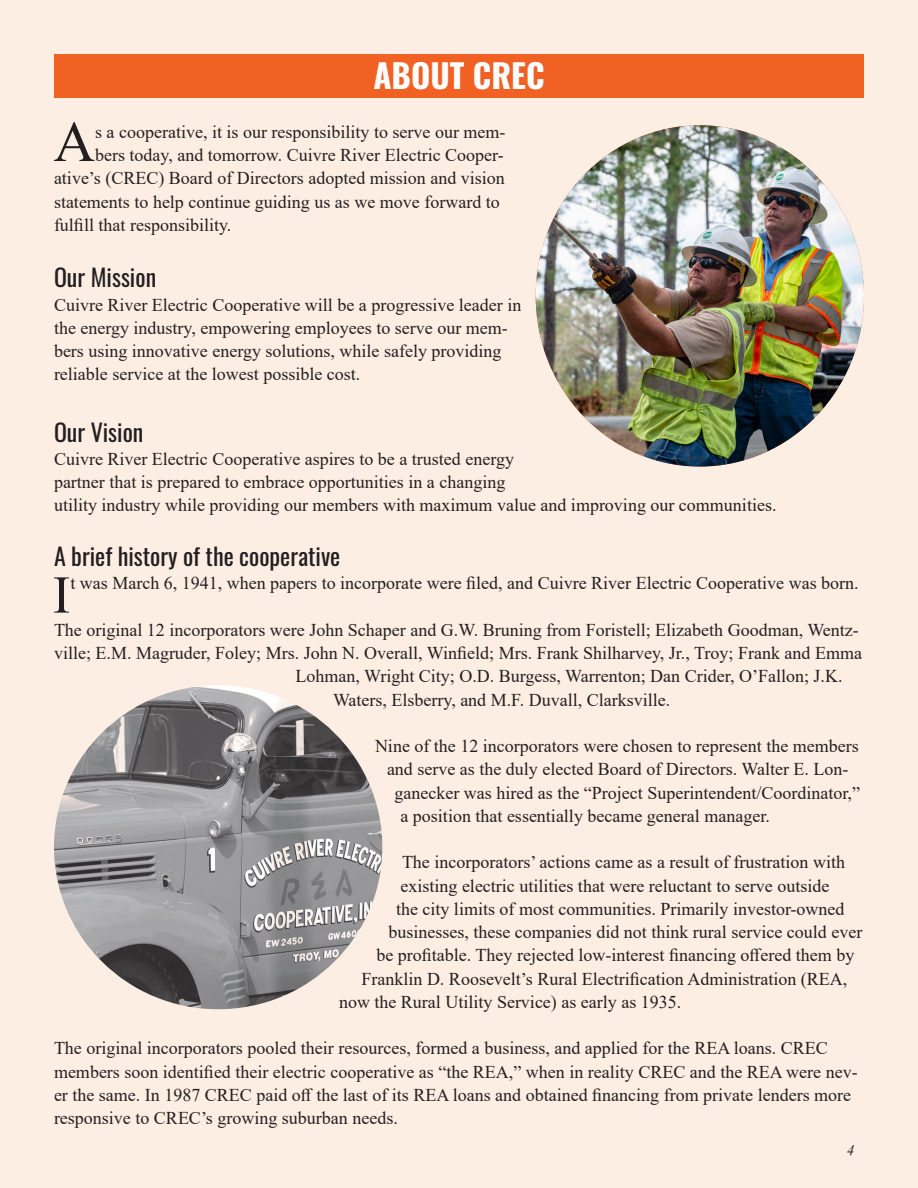
<style>
.page{position:relative;width:918px;height:1188px;background:#fdeee3}
.page>*{position:absolute;margin:0;border:0;box-sizing:border-box;transform-origin:0 0}
.t1{font:57.6px "Times New Roman";color:#231f20}
.t2{font:53.1px "Times New Roman";color:#231f20}
.t3{font:700 33px "Oswald";color:#fff}
.t4{font:24px "Oswald";color:#231f20}
.t5{font:18px/23.2px "Times New Roman";color:#231f20}
.t6{font:italic 15px "Times New Roman";color:#231f20}
</style>
<div class="page">
<div style="left:54px;top:54px;width:810px;height:43px;background:#f26124"></div>
<img style="left:536px;top:125px;width:328px;height:342px">
<img style="left:54px;top:685px;width:328px;height:324px">
<p class="t3" style="left:373px;top:59px;width:173px">ABOUT CREC</p>
<p class="t1" style="left:54px;top:101px;width:43px">A</p>
<p class="t5" style="left:95px;top:120px;width:412px">s a cooperative, it is our responsibility to serve our mem-</p>
<p class="t5" style="left:95px;top:143px;width:410px">bers today, and tomorrow. Cuivre River Electric Cooper-</p>
<p class="t5" style="left:54px;top:166px;width:452px">ative’s (CREC) Board of Directors adopted mission and vision</p>
<p class="t5" style="left:54px;top:189px;width:447px">statements to help continue guiding us as we move forward to</p>
<p class="t5" style="left:54px;top:213px;width:179px">fulfill that responsibility.</p>
<p class="t4" style="left:54px;top:256px;width:104px">Our Mission</p>
<p class="t5" style="left:54px;top:292px;width:469px">Cuivre River Electric Cooperative will be a progressive leader in the energy industry, empowering employees to serve our mem&shy;bers using innovative energy solutions, while safely providing reliable service at the lowest possible cost.</p>
<p class="t4" style="left:54px;top:411px;width:91px">Our Vision</p>
<p class="t5" style="left:54px;top:447px;width:724px">Cuivre River Electric Cooperative aspires to be a trusted energy<br>partner that is prepared to embrace opportunities in a changing<br>utility industry while providing our members with maximum value and improving our communities.</p>
<p class="t4" style="left:54px;top:535px;width:288px">A brief history of the cooperative</p>
<p class="t2" style="left:53px;top:557px;width:19px">I</p>
<p class="t5" style="left:70px;top:571px;width:790px">t was March 6, 1941, when papers to incorporate were filed, and Cuivre River Electric Cooperative was born.</p>
<p class="t5" style="left:54px;top:618px;width:806px">The original 12 incorporators were John Schaper and G.W. Bruning from Foristell; Elizabeth Goodman, Wentz-</p>
<p class="t5" style="left:54px;top:641px;width:810px">ville; E.M. Magruder, Foley; Mrs. John N. Overall, Winfield; Mrs. Frank Shilharvey, Jr., Troy; Frank and Emma</p>
<p class="t5" style="left:296px;top:664px;width:549px">Lohman, Wright City; O.D. Burgess, Warrenton; Dan Crider, O’Fallon; J.K.</p>
<p class="t5" style="left:333px;top:687px;width:339px">Waters, Elsberry, and M.F. Duvall, Clarksville.</p>
<p class="t5" style="left:375px;top:734px;width:485px">Nine of the 12 incorporators were chosen to represent the members</p>
<p class="t5" style="left:387px;top:757px;width:463px">and serve as the duly elected Board of Directors. Walter E. Lon-</p>
<p class="t5" style="left:394px;top:780px;width:467px">ganecker was hired as the “Project Superintendent/Coordinator,”</p>
<p class="t5" style="left:400px;top:804px;width:371px">a position that essentially became general manager.</p>
<p class="t5" style="left:402px;top:850px;width:445px">The incorporators’ actions came as a result of frustration with</p>
<p class="t5" style="left:400px;top:873px;width:430px">existing electric utilities that were reluctant to serve outside</p>
<p class="t5" style="left:396px;top:897px;width:450px">the city limits of most communities. Primarily investor-owned</p>
<p class="t5" style="left:388px;top:920px;width:475px">businesses, these companies did not think rural service could ever</p>
<p class="t5" style="left:376px;top:943px;width:479px">be profitable. They rejected low-interest financing offered them by</p>
<p class="t5" style="left:362px;top:966px;width:487px">Franklin D. Roosevelt’s Rural Electrification Administration (REA,</p>
<p class="t5" style="left:339px;top:990px;width:344px">now the Rural Utility Service) as early as 1935.</p>
<p class="t5" style="left:54px;top:1036px;width:805px">The original incorporators pooled their resources, formed a business, and applied for the REA loans. CREC members soon identified their electric cooperative as “the REA,” when in reality CREC and the REA were nev&shy;er the same. In 1987 CREC paid off the last of its REA loans and obtained financing from private lenders more responsive to CREC’s growing suburban needs.</p>
<p class="t6" style="left:847px;top:1140px;width:9px">4</p>
</div>
